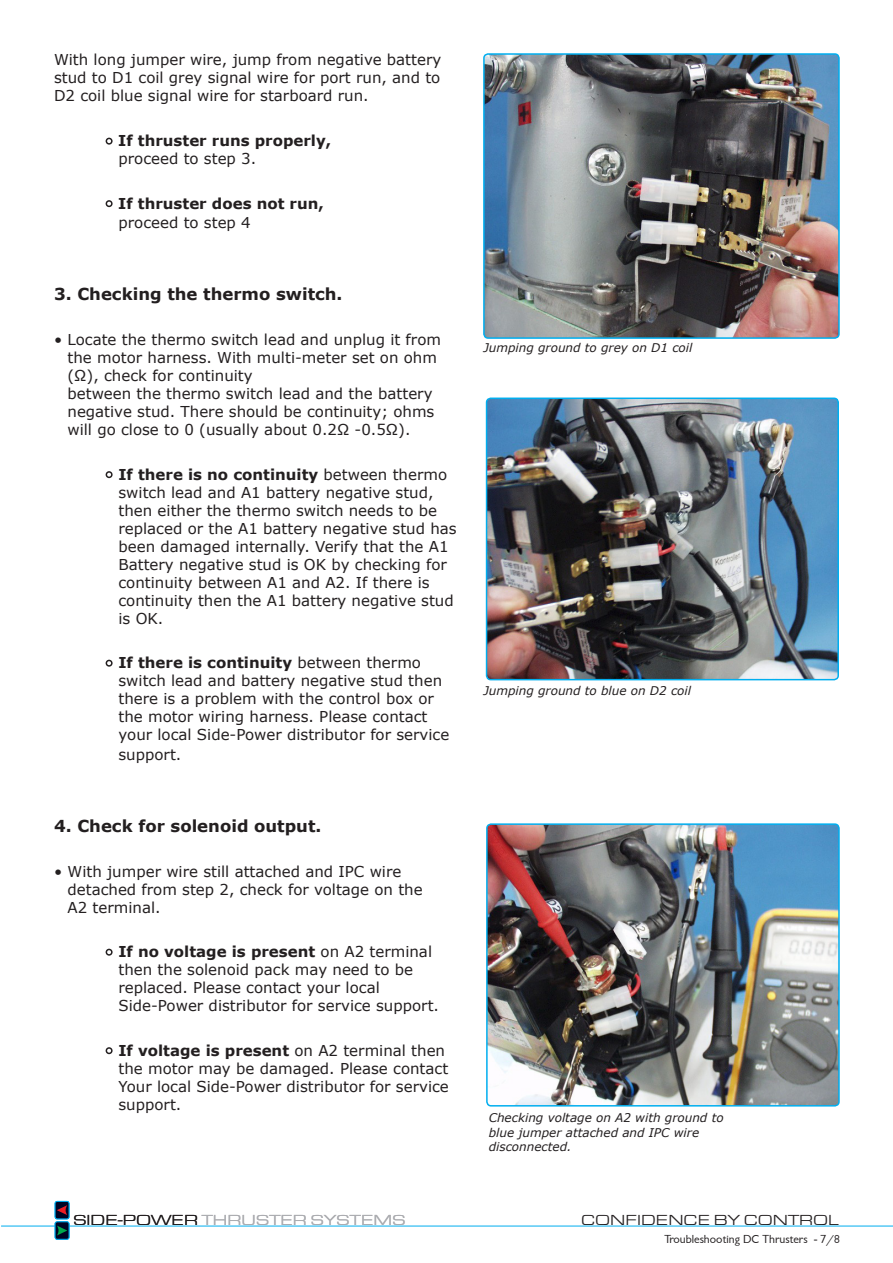
<style>
.page{position:relative;width:893px;height:1263px;background:#fff}
.page>*{position:absolute;margin:0;border:0;box-sizing:border-box;transform-origin:0 0}
.t1{font:700 16.5px "Verdana";color:#231f20}
.t2{font:15px/18px "Verdana";color:#231f20}
.t3{font:700 15px/18px "Verdana";color:#231f20}
.t4{font:15px "Eurostile Extended";color:#acadb1}
.t5{font:15px "Eurostile Extended";color:#231f20}
.t6{font:italic 12px/14.4px "Verdana";color:#231f20}
.t7{font:12px "Garrison Sans";color:#231f20}
.s1{font-weight:400}
.s2{font-weight:700}
.s3{color:#231f20}
</style>
<div class="page">
<hr style="left:1px;top:1226px;width:892px;height:1px;background:#00aeef">
<div style="left:55px;top:1201px;width:14px;height:18px;background:#000424;border-radius:2px"></div>
<div style="left:55px;top:1201px;width:14px;height:18px;border:1px solid #00aeef;border-radius:2px"></div>
<svg style="left:57px;top:1205px;width:10px;height:10px"></svg>
<div style="left:55px;top:1222px;width:14px;height:17px;background:#000424;border-radius:2px"></div>
<div style="left:55px;top:1221px;width:14px;height:18px;border:1px solid #00aeef;border-radius:2px"></div>
<svg style="left:57px;top:1225px;width:10px;height:10px"></svg>
<svg style="left:105px;top:137px;width:8px;height:8px"></svg>
<svg style="left:105px;top:200px;width:8px;height:8px"></svg>
<svg style="left:105px;top:471px;width:8px;height:8px"></svg>
<svg style="left:105px;top:659px;width:8px;height:8px"></svg>
<svg style="left:105px;top:948px;width:8px;height:8px"></svg>
<svg style="left:105px;top:1047px;width:8px;height:8px"></svg>
<img style="left:486px;top:56px;width:351px;height:280px">
<div style="left:483px;top:53px;width:357px;height:286px;border:2px solid #00aeef;border-radius:4px"></div>
<img style="left:487px;top:400px;width:351px;height:280px">
<div style="left:486px;top:397px;width:353px;height:283px;border:2px solid #00aeef;border-radius:4px"></div>
<img style="left:487px;top:826px;width:352px;height:280px">
<div style="left:486px;top:823px;width:354px;height:283px;border:2px solid #00aeef;border-radius:4px"></div>
<p class="t2" style="left:54px;top:51px;width:389px;text-align:justify">With long jumper wire, jump from negative battery stud to D1 coil grey signal wire for port run, and to D2 coil blue signal wire for starboard run.</p>
<p class="t3" style="left:118px;top:131px;width:214px">If thruster runs properly, <span class="s1">proceed to step 3.</span></p>
<p class="t3" style="left:118px;top:193px;width:207px;line-height:19.8px">If thruster does not run, <span class="s1">proceed to step 4</span></p>
<p class="t1" style="left:54px;top:283px;width:290px">3. Checking the thermo switch.</p>
<p class="t2" style="left:68px;top:330px;width:375px;text-indent:-14px">• Locate the thermo switch lead and unplug it from the motor harness. With multi-meter set on ohm (Ω), check for continuity<br>between the thermo switch lead and the battery negative stud. There should be continuity; ohms will go close to 0 (usually about 0.2Ω -0.5Ω).</p>
<p class="t2" style="left:118px;top:465px;width:340px"><span class="s2">If there is no continuity</span> between thermo switch lead and A1 battery negative stud, then either the thermo switch needs to be replaced or the A1 battery negative stud has been damaged internally. Verify that the A1<br>Battery negative stud is OK by checking for continuity between A1 and A2. If there is continuity then the A1 battery negative stud is OK.</p>
<p class="t2" style="left:118px;top:653px;width:332px"><span class="s2">If there is continuity</span> between thermo switch lead and battery negative stud then there is a problem with the control box or the motor wiring harness. Please contact your local Side-Power distributor for service</p>
<p class="t2" style="left:118px;top:745px;width:64px">support.</p>
<p class="t1" style="left:54px;top:814px;width:269px">4. Check for solenoid output.</p>
<p class="t2" style="left:68px;top:862px;width:357px;text-indent:-14px">• With jumper wire still attached and IPC wire detached from step 2, check for voltage on the<br>A2 terminal.</p>
<p class="t2" style="left:118px;top:942px;width:322px"><span class="s2">If no voltage is present</span> on A2 terminal then the solenoid pack may need to be replaced. Please contact your local Side-Power distributor for service support.</p>
<p class="t2" style="left:118px;top:1041px;width:332px"><span class="s2">If voltage is present</span> on A2 terminal then the motor may be damaged. Please contact Your local Side-Power distributor for service support.</p>
<p class="t6" style="left:483px;top:340px;width:211px">Jumping ground to grey on D1 coil</p>
<p class="t6" style="left:483px;top:683px;width:209px">Jumping ground to blue on D2 coil</p>
<p class="t6" style="left:489px;top:1110px;width:237px">Checking voltage on A2 with ground to blue jumper attached and IPC wire disconnected.</p>
<p class="t4" style="left:73px;top:1212px;width:334px"><span class="s3">SIDE-POWER</span> THRUSTER SYSTEMS</p>
<p class="t5" style="left:581px;top:1212px;width:259px">CONFIDENCE BY CONTROL</p>
<p class="t7" style="left:664px;top:1232px;width:177px">Troubleshooting DC Thrusters - 7/8</p>
</div>
